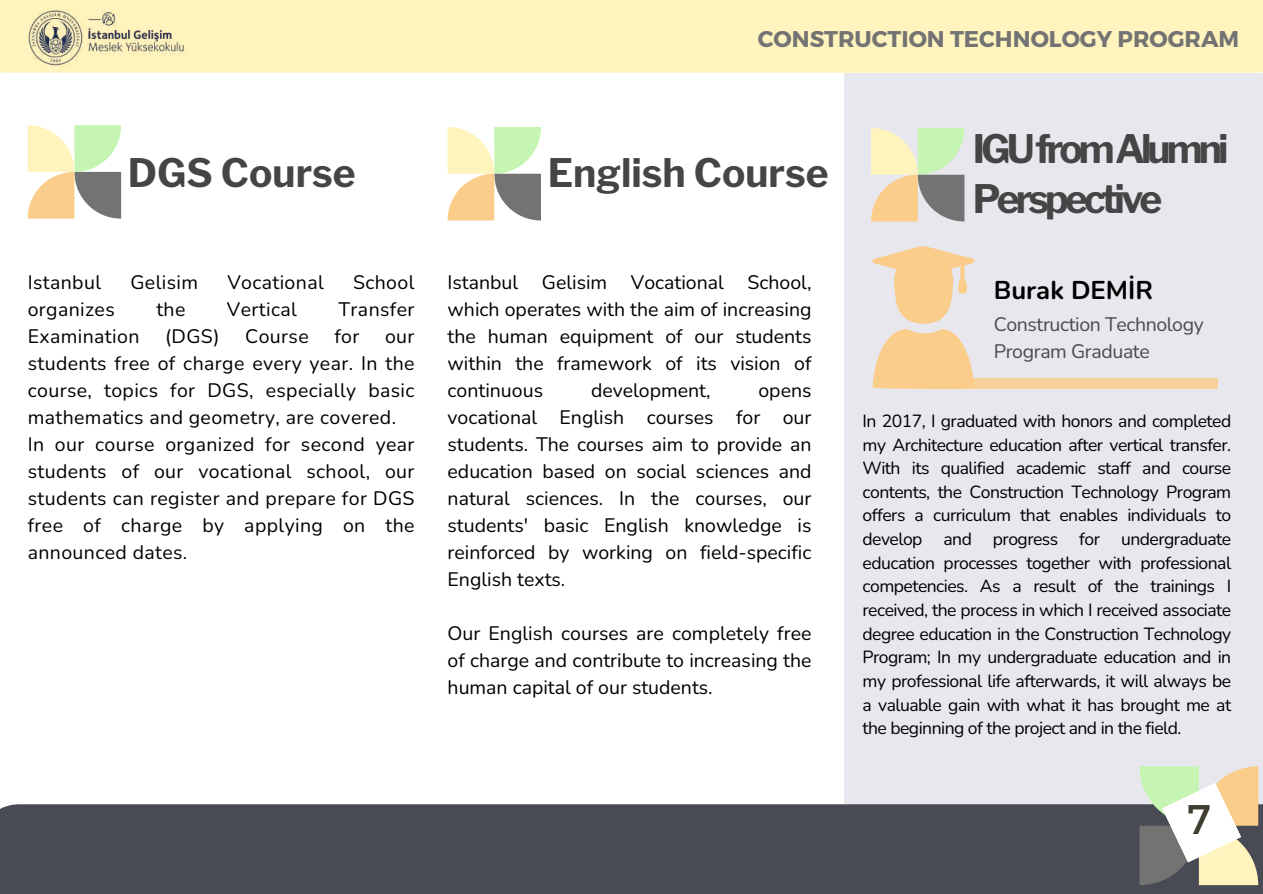
<style>
.page{position:relative;width:1263px;height:894px;background:#fff}
.page>*{position:absolute;margin:0;border:0;box-sizing:border-box;transform-origin:0 0}
.t1{font:41.25px "Montserrat";color:#3e3d2f}
.t2{font:700 39px/49.5px "Libre Franklin";letter-spacing:-.1em;color:#454545}
.t3{font:700 39px "Libre Franklin";color:#454545}
.t4{font:700 25.65px "Nunito";color:#000}
.t5{font:700 22.8px "Montserrat";color:#737373}
.t6{font:19.5px/27px "Nunito";letter-spacing:.02em;color:#000;text-align:justify}
.t7{font:19.5px/27px "Nunito";letter-spacing:-.02em;color:#484b53}
.t8{font:19.5px "Nunito";color:#000}
.t9{font:17.55px/23.7px "Nunito";letter-spacing:-.03em;color:#000;text-align:justify}
</style>
<div class="page">
<div style="left:844px;top:73px;width:419px;height:734px;background:#e7e7ed"></div>
<div style="left:924px;top:378px;width:293px;height:10px;background:#f7d19b"></div>
<svg style="left:871px;top:128px;width:93px;height:93px"></svg>
<div style="left:0;top:0;width:1263px;height:73px;background:#fff4bd"></div>
<div style="left:0;top:804px;width:1263px;height:89px;background:#484b53"></div>
<img style="left:20px;top:10px;width:171px;height:63px">
<svg style="left:1139px;top:766px;width:119px;height:118px"></svg>
<svg style="left:448px;top:127px;width:93px;height:93px"></svg>
<svg style="left:28px;top:125px;width:93px;height:93px"></svg>
<svg style="left:873px;top:329px;width:101px;height:60px"></svg>
<svg style="left:872px;top:246px;width:103px;height:77px"></svg>
<p class="t5" style="left:758px;top:24px;width:483px">CONSTRUCTION TECHNOLOGY PROGRAM</p>
<h2 class="t3" style="left:128px;top:149px;width:229px">DGS Course</h2>
<h2 class="t3" style="left:548px;top:149px;width:282px">English Course</h2>
<p class="t6" style="left:28px;top:269px;width:75px">Istanbul</p>
<p class="t6" style="left:130px;top:269px;width:69px">Gelisim</p>
<p class="t6" style="left:227px;top:269px;width:98px">Vocational</p>
<p class="t6" style="left:353px;top:269px;width:63px">School</p>
<p class="t6" style="left:28px;top:296px;width:89px">organizes</p>
<p class="t6" style="left:156px;top:296px;width:31px">the</p>
<p class="t6" style="left:227px;top:296px;width:71px">Vertical</p>
<p class="t6" style="left:338px;top:296px;width:78px">Transfer</p>
<p class="t6" style="left:28px;top:323px;width:113px">Examination</p>
<p class="t6" style="left:165px;top:323px;width:56px">(DGS)</p>
<p class="t6" style="left:245px;top:323px;width:65px">Course</p>
<p class="t6" style="left:334px;top:323px;width:27px">for</p>
<p class="t6" style="left:28px;top:323px;width:388px;text-align:left;text-indent:357px">our students free of charge every year. In the course, topics for DGS, especially basic mathematics and geometry, are covered.<br>In our course organized for second year students of our vocational school, our students can register and prepare for DGS free of charge by applying on the announced dates.</p>
<p class="t6" style="left:448px;top:269px;width:365px">Istanbul Gelisim Vocational School, which operates with the aim of increasing the human equipment of our students within the framework of its vision of continuous</p>
<p class="t8" style="left:591px;top:377px;width:121px">development,</p>
<p class="t6" style="left:448px;top:377px;width:365px;text-indent:311px">opens vocational English courses for our students. The courses aim to provide an education based on social sciences and natural sciences. In the courses, our students' basic English knowledge is reinforced by working on field-specific English texts.</p>
<p class="t6" style="left:448px;top:620px;width:365px">Our English courses are completely free of charge and contribute to increasing the human capital of our students.</p>
<h2 class="t2" style="left:973px;top:125px;width:253px">IGUfromAlumni<br>Perspective</h2>
<h3 class="t4" style="left:994px;top:273px;width:161px">Burak DEMİR</h3>
<p class="t7" style="left:994px;top:311px;width:212px">Construction Technology<br>Program Graduate</p>
<p class="t9" style="left:862px;top:409px;width:370px">In 2017, I graduated with honors and completed my Architecture education after vertical transfer.<br>With its qualified academic staff and course contents, the Construction Technology Program offers a curriculum that enables individuals to develop and progress for undergraduate education processes together with professional competencies. As a result of the trainings I received, the process in which I received associate degree education in the Construction Technology Program; In my undergraduate education and in my professional life afterwards, it will always be a valuable gain with what it has brought me at the beginning of the project and in the field.</p>
<h1 class="t1" style="left:1187px;top:792px;width:25px">7</h1>
</div>
